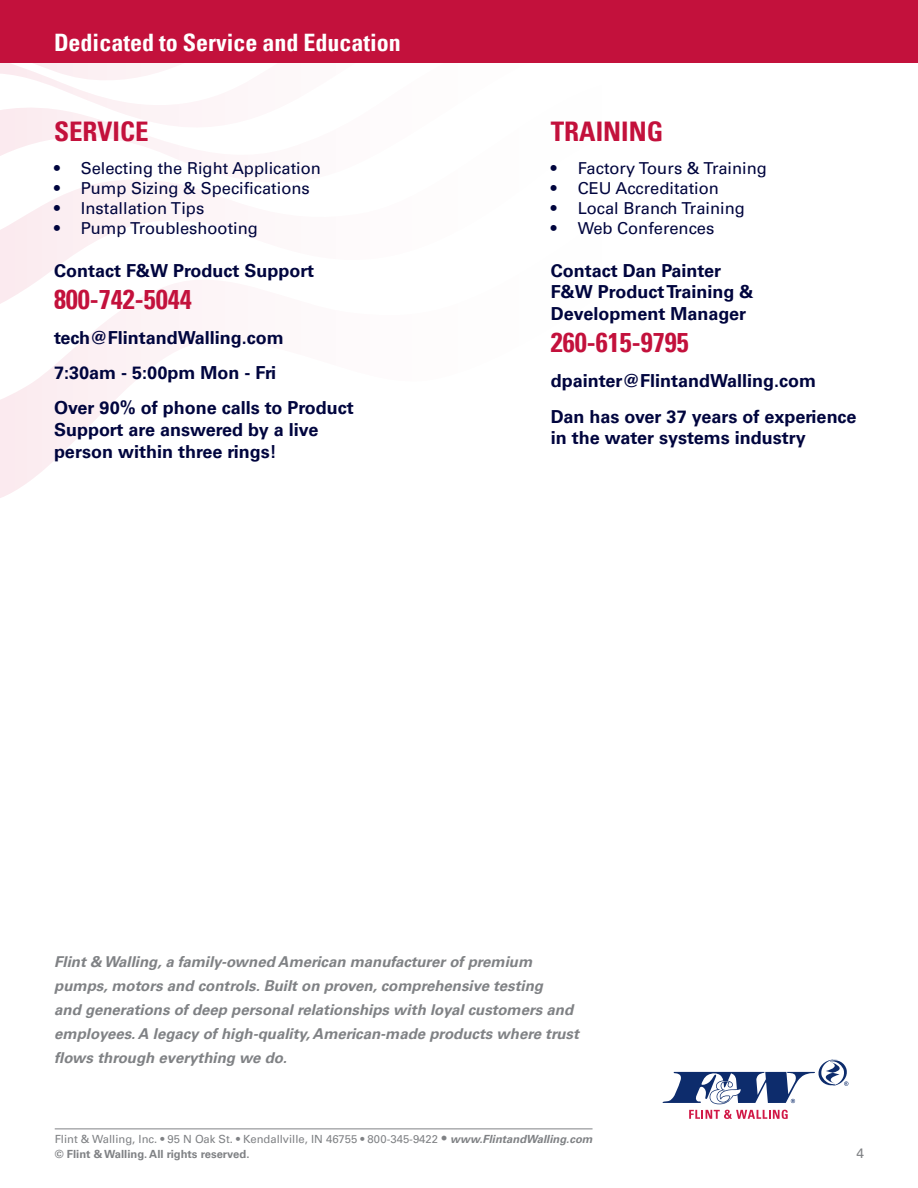
<style>
.page{position:relative;width:918px;height:1188px;background:#fff}
.page>*{position:absolute;margin:0;border:0;box-sizing:border-box;transform-origin:0 0}
.t1{font:700 condensed 27px "Univers LT Pro";color:#c3113c}
.t2{font:700 condensed 24px "Univers LT Pro";color:#fff}
.t3{font:700 18px/35.1px "Univers LT Pro 65";color:#00053e}
.t4{font:16.5px "Univers LT Pro 55 Roman";color:#00053e}
.t5{font:italic 700 15px/24px "Univers LT Pro 65";color:#808285}
.t6{font:13.5px "Univers LT Pro 55 Roman";color:#808285}
.t7{font:11.25px "Univers LT Pro 55 Roman";color:#808285}
.t8{font:700 11.25px "Univers LT Pro 65";color:#808285}
.s1{font-size:13.5px}
.s2{font-family:"Univers LT Pro 65";font-weight:700;font-style:italic}
</style>
<div class="page">
<svg style="left:0;top:63px;width:202px;height:435px"></svg>
<hr style="left:55px;top:1129px;width:538px;height:1px;background:#808285">
<div style="left:0;top:0;width:918px;height:63px;background:#c3113c"></div>
<svg style="left:689px;top:1110px;width:99px;height:9px"></svg>
<svg style="left:662px;top:1059px;width:187px;height:45px"></svg>
<h2 class="t2" style="left:54px;top:28px;width:348px">Dedicated to Service and Education</h2>
<h1 class="t1" style="left:54px;top:115px;width:96px">SERVICE</h1>
<p class="t4" style="left:54px;top:157px;width:268px">• Selecting the Right Application</p>
<p class="t4" style="left:54px;top:177px;width:257px">• Pump Sizing &amp; Specifications</p>
<p class="t4" style="left:54px;top:196px;width:152px">• Installation Tips</p>
<p class="t4" style="left:54px;top:216px;width:205px">• Pump Troubleshooting</p>
<p class="t3" style="left:54px;top:252px;width:262px">Contact F&amp;W Product Support</p>
<h1 class="t1" style="left:54px;top:283px;width:139px">800-742-5044</h1>
<p class="t3" style="left:54px;top:319px;width:301px">tech@FlintandWalling.com<br>7:30am - 5:00pm Mon - Fri<br>Over 90% of phone calls to Product</p>
<p class="t3" style="left:54px;top:418px;width:266px;line-height:21.6px">Support are answered by a live person within three rings!</p>
<h1 class="t1" style="left:551px;top:115px;width:114px">TRAINING</h1>
<p class="t4" style="left:551px;top:157px;width:218px">• Factory Tours &amp; Training</p>
<p class="t4" style="left:551px;top:177px;width:170px">• CEU Accreditation</p>
<p class="t4" style="left:551px;top:196px;width:196px">• Local Branch Training</p>
<p class="t4" style="left:551px;top:216px;width:165px">• Web Conferences</p>
<p class="t3" style="left:551px;top:259px;width:204px;line-height:21.6px">Contact Dan Painter<br>F&amp;W Product Training &amp;<br>Development Manager</p>
<h1 class="t1" style="left:551px;top:326px;width:139px">260-615-9795</h1>
<p class="t3" style="left:551px;top:363px;width:307px">dpainter@FlintandWalling.com<br>Dan has over 37 years of experience</p>
<p class="t3" style="left:551px;top:419px;width:256px">in the water systems industry</p>
<p class="t5" style="left:54px;top:949px;width:526px">Flint &amp; Walling, a family-owned American manufacturer of premium pumps, motors and controls. Built on proven, comprehensive testing<br>and generations of deep personal relationships with loyal customers and employees. A legacy of high-quality, American-made products where trust flows through everything we do.</p>
<p class="t7" style="left:55px;top:1131px;width:539px">Flint &amp; Walling, Inc. • 95 N Oak St. • Kendallville, IN 46755 • 800-345-9422 <span class="s1">•</span> <span class="s2">www.FlintandWalling.com</span></p>
<p class="t8" style="left:55px;top:1146px;width:196px">© Flint &amp; Walling. All rights reserved.</p>
<p class="t6" style="left:856px;top:1144px;width:9px">4</p>
</div>
